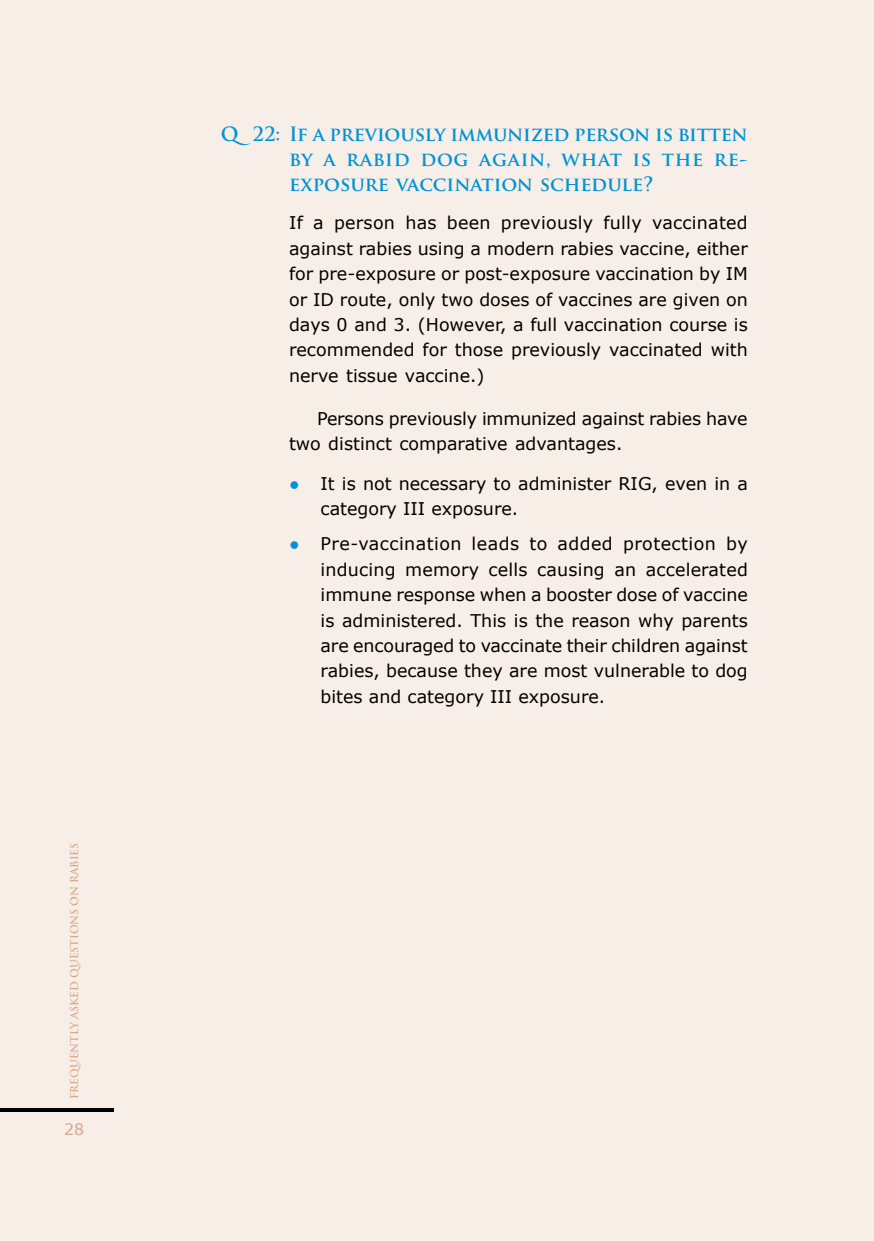
<style>
.page{position:relative;width:874px;height:1241px;background:#fff}
.page>*{position:absolute;margin:0;border:0;box-sizing:border-box;transform-origin:0 0}
.t1{font:700 19.25px/25.4px "Trajan Pro";letter-spacing:-.01em;color:#0093d5;text-align:justify}
.t2{font:17.5px/25.4px "Verdana";color:#000;text-align:justify}
.t3{font:15.75px "Verdana";color:#d8a98b}
.t4{font:700 10.5px "Trajan Pro";color:#d8a98b}
.s1{color:#0093d5}
</style>
<div class="page">
<div style="left:0;top:0;width:873px;height:1240px;background:#f7eee7"></div>
<svg style="left:0;top:1108px;width:113px;height:3px"></svg>
<p class="t4" style="left:70px;top:1098px;width:258px;rotate:-90deg">FREQUENTLY ASKED QUESTIONS ON RABIES</p>
<p class="t3" style="left:64px;top:1122px;width:22px">28</p>
<p class="t1" style="left:289px;top:123px;width:460px;text-indent:-68px">Q 22: IF A PREVIOUSLY IMMUNIZED PERSON IS BITTEN BY A RABID DOG AGAIN, WHAT IS THE RE-EXPOSURE VACCINATION SCHEDULE?</p>
<p class="t2" style="left:289px;top:212px;width:460px">If a person has been previously fully vaccinated against rabies using a modern rabies vaccine, either for pre-exposure or post-exposure vaccination by IM or ID route, only two doses of vaccines are given on days 0 and 3. (However, a full vaccination course is recommended for those previously vaccinated with nerve tissue vaccine.)</p>
<p class="t2" style="left:289px;top:407px;width:460px;text-indent:28px">Persons previously immunized against rabies have two distinct comparative advantages.</p>
<p class="t2" style="left:320px;top:472px;width:428px;text-indent:-31px"><span class="s1">●</span> It is not necessary to administer RIG, even in a category III exposure.</p>
<p class="t2" style="left:320px;top:533px;width:428px;text-indent:-31px"><span class="s1">●</span> Pre-vaccination leads to added protection by inducing memory cells causing an accelerated immune response when a booster dose of vaccine is administered. This is the reason why parents are encouraged to vaccinate their children against rabies, because they are most vulnerable to dog bites and category III exposure.</p>
</div>
